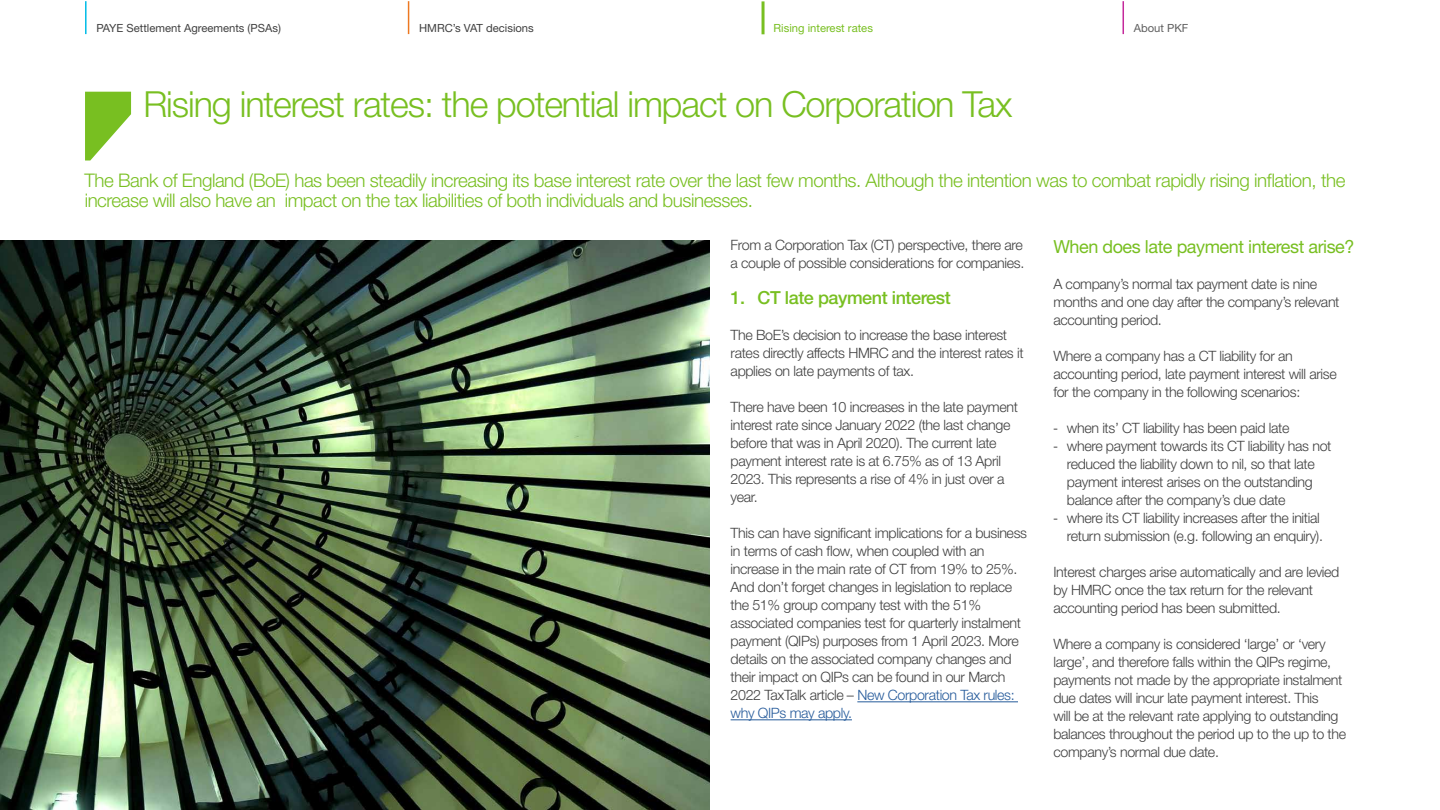
<style>
.page{position:relative;width:1440px;height:810px;background:#fff}
.page>*{position:absolute;margin:0;border:0;box-sizing:border-box;transform-origin:0 0}
.t1{font:300 36px "Helvetica Neue LT Std";letter-spacing:-.03em;color:#78bf21}
.t2{font:300 18.75px/19.5px "Helvetica Neue LT Std";letter-spacing:-.025em;color:#78bf21}
.t3{font:18px "Helvetica Neue LT Std";letter-spacing:-.025em;color:#78bf21}
.t4{font:500 18px "Helvetica Neue LT Std";letter-spacing:-.025em;color:#78bf21}
.t5{font:300 14.25px/18px "Helvetica Neue LT Std";letter-spacing:-.025em;color:#404040}
.t6{font:11.25px "Helvetica Neue LT Std";color:#404040}
.t7{font:11.25px "Helvetica Neue LT Std";color:#78bf21}
.t8{font:11.25px "Helvetica Neue LT Std";color:#5f5f5f}
.s1{color:#265b9b}
.s2{font-family:"Myriad Pro";font-weight:400}
</style>
<div class="page">
<img style="left:0;top:240px;width:709px;height:570px">
<svg style="left:85px;top:92px;width:46px;height:69px"></svg>
<hr style="left:857px;top:701px;width:161px;height:1px;background:#265b9b">
<hr style="left:731px;top:719px;width:121px;height:1px;background:#265b9b">
<hr style="left:762px;top:1px;width:3px;height:33px;background:#78bf21">
<hr style="left:1123px;top:1px;width:1px;height:33px;background:#c4299b">
<hr style="left:408px;top:1px;width:1px;height:33px;background:#ed7821">
<hr style="left:85px;top:1px;width:2px;height:33px;background:#00bce7">
<p class="t6" style="left:96px;top:23px;width:186px">PAYE Settlement Agreements (PSAs)</p>
<p class="t6" style="left:419px;top:23px;width:116px">HMRC’s VAT decisions</p>
<p class="t7" style="left:774px;top:24px;width:101px">Rising interest rates</p>
<p class="t8" style="left:1134px;top:24px;width:56px">About PKF</p>
<h1 class="t1" style="left:143px;top:91px;width:871px">Rising interest rates: the potential impact on Corporation Tax</h1>
<p class="t2" style="left:85px;top:173px;width:1262px">The Bank of England (BoE) has been steadily increasing its base interest rate over the last few months. Although the intention was to combat rapidly rising inflation, the increase will also have an impact on the tax liabilities of both individuals and businesses.</p>
<p class="t5" style="left:731px;top:238px;width:295px">From a Corporation Tax (CT) perspective, there are a couple of possible considerations for companies.</p>
<p class="t4" style="left:731px;top:291px;width:222px">1. CT late payment interest</p>
<p class="t5" style="left:731px;top:328px;width:294px">The BoE’s decision to increase the base interest rates directly affects HMRC and the interest rates it applies on late payments of tax.</p>
<p class="t5" style="left:731px;top:400px;width:289px">There have been 10 increases in the late payment interest rate since January 2022 (the last change before that was in April 2020). The current late payment interest rate is at 6.75% as of 13 April 2023. This represents a rise of 4% in just over a year.</p>
<p class="t5" style="left:731px;top:526px;width:298px">This can have significant implications for a business in terms of cash flow, when coupled with an increase in the main rate of CT from 19% to 25%.<br>And don’t forget changes in legislation to replace the 51% group company test with the 51% associated companies test for quarterly instalment payment (QIPs) purposes from 1 April 2023. More details on the associated company changes and their impact on QIPs can be found in our March 2022 TaxTalk article – <span class="s1">New Corporation Tax rules: why QIPs may apply.</span></p>
<p class="t3" style="left:1053px;top:240px;width:303px">When does late payment interest arise?</p>
<p class="t5" style="left:1053px;top:276px;width:288px">A company’s normal tax payment date is nine months and one day after the company’s relevant accounting period.</p>
<p class="t5" style="left:1053px;top:348px;width:285px">Where a company has a CT liability for an accounting period, late payment interest will arise for the company in the following scenarios:</p>
<p class="t5" style="left:1053px;top:420px;width:237px"><span class="s2">-</span> when its’ CT liability has been paid late</p>
<p class="t5" style="left:1067px;top:438px;width:266px;text-indent:-13px"><span class="s2">-</span> where payment towards its CT liability has not reduced the liability down to nil, so that late payment interest arises on the outstanding balance after the company’s due date</p>
<p class="t5" style="left:1053px;top:510px;width:271px;text-align:right"><span class="s2">-</span> where its CT liability increases after the initial return submission (e.g. following an enquiry).</p>
<p class="t5" style="left:1053px;top:564px;width:288px">Interest charges arise automatically and are levied by HMRC once the tax return for the relevant accounting period has been submitted.</p>
<p class="t5" style="left:1053px;top:636px;width:294px">Where a company is considered ‘large’ or ‘very large’, and therefore falls within the QIPs regime, payments not made by the appropriate instalment due dates will incur late payment interest. This<br>will be at the relevant rate applying to outstanding balances throughout the period up to the up to the company’s normal due date.</p>
</div>
